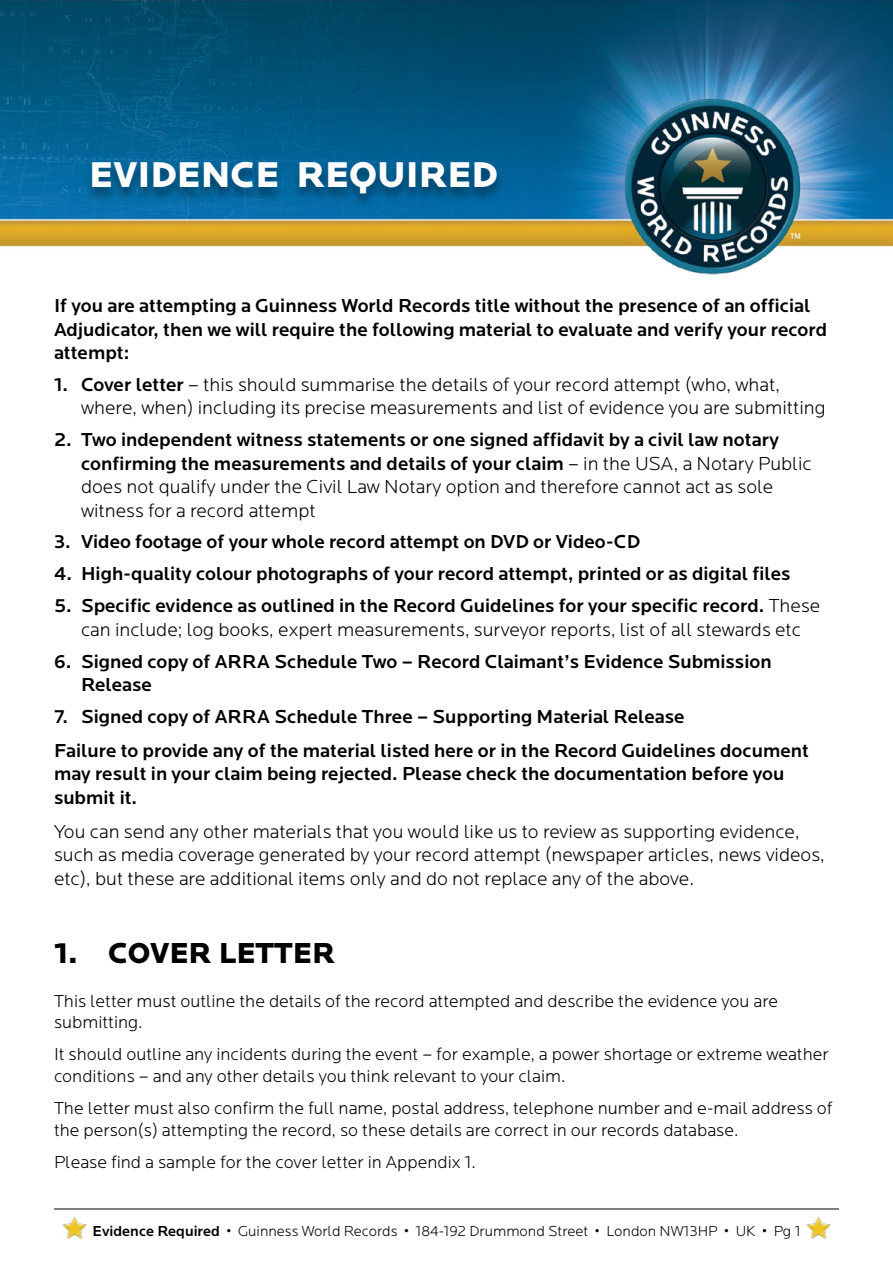
<style>
.page{position:relative;width:893px;height:1263px;background:#fff}
.page>*{position:absolute;margin:0;border:0;box-sizing:border-box;transform-origin:0 0}
.t1{font:900 37.2px "Locator";color:#fff}
.t2{font:900 30px "Locator";color:#000}
.t3{font:500 19.5px/23.4px "Locator";color:#000}
.t4{font:300 19.5px/23.4px "Locator";color:#000}
.t5{font:300 18px/21.6px "Locator";color:#000}
.t6{font:300 15px "Locator";color:#000}
.s1{font-weight:500}
.s2{font-weight:300}
</style>
<div class="page">
<img style="left:63px;top:1216px;width:23px;height:22px">
<img style="left:807px;top:1216px;width:23px;height:22px">
<hr style="left:54px;top:1209px;width:785px;height:1px;background:#000">
<img style="left:0;top:0;width:893px;height:275px">
<div style="left:84px;top:162px;width:420px;height:48px;background:#000;opacity:.4"></div>
<h1 class="t1" style="left:89px;top:152px;width:410px">EVIDENCE REQUIRED</h1>
<p class="t3" style="left:54px;top:295px;width:775px">If you are attempting a Guinness World Records title without the presence of an official<br>Adjudicator, then we will require the following material to evaluate and verify your record attempt:</p>
<p class="t4" style="left:81px;top:373px;width:746px;text-indent:-27px"><span class="s1">1. Cover letter</span> – this should summarise the details of your record attempt (who, what, where, when) including its precise measurements and list of evidence you are submitting</p>
<p class="t3" style="left:81px;top:429px;width:732px;text-indent:-27px">2. Two independent witness statements or one signed affidavit by a civil law notary confirming the measurements and details of your claim <span class="s2">– in the USA, a Notary Public does not qualify under the Civil Law Notary option and therefore cannot act as sole witness for a record attempt</span></p>
<p class="t3" style="left:54px;top:531px;width:588px">3. Video footage of your whole record attempt on DVD or Video-CD</p>
<p class="t3" style="left:54px;top:563px;width:738px">4. High-quality colour photographs of your record attempt, printed or as digital files</p>
<p class="t4" style="left:54px;top:595px;width:768px;text-align:center"><span class="s1">5. Specific evidence as outlined in the Record Guidelines for your specific record.</span> These can include; log books, expert measurements, surveyor reports, list of all stewards etc</p>
<p class="t3" style="left:81px;top:650px;width:692px;text-indent:-27px">6. Signed copy of ARRA Schedule Two – Record Claimant’s Evidence Submission<br>Release</p>
<p class="t3" style="left:54px;top:700px;width:757px;line-height:34px">7. Signed copy of ARRA Schedule Three – Supporting Material Release<br>Failure to provide any of the material listed here or in the Record Guidelines document</p>
<p class="t3" style="left:54px;top:763px;width:732px">may result in your claim being rejected. Please check the documentation before you submit it.</p>
<p class="t4" style="left:54px;top:820px;width:772px">You can send any other materials that you would like us to review as supporting evidence, such as media coverage generated by your record attempt (newspaper articles, news videos, etc), but these are additional items only and do not replace any of the above.</p>
<h2 class="t2" style="left:54px;top:935px;width:283px">1. COVER LETTER</h2>
<p class="t5" style="left:54px;top:990px;width:725px">This letter must outline the details of the record attempted and describe the evidence you are submitting.</p>
<p class="t5" style="left:54px;top:1044px;width:776px">It should outline any incidents during the event – for example, a power shortage or extreme weather conditions – and any other details you think relevant to your claim.</p>
<p class="t5" style="left:54px;top:1098px;width:780px">The letter must also confirm the full name, postal address, telephone number and e-mail address of the person(s) attempting the record, so these details are correct in our records database.</p>
<p class="t5" style="left:54px;top:1152px;width:423px">Please find a sample for the cover letter in Appendix 1.</p>
<p class="t6" style="left:93px;top:1223px;width:709px"><span class="s1">Evidence Required</span> • Guinness World Records • 184-192 Drummond Street • London NW13HP • UK • Pg 1</p>
</div>
